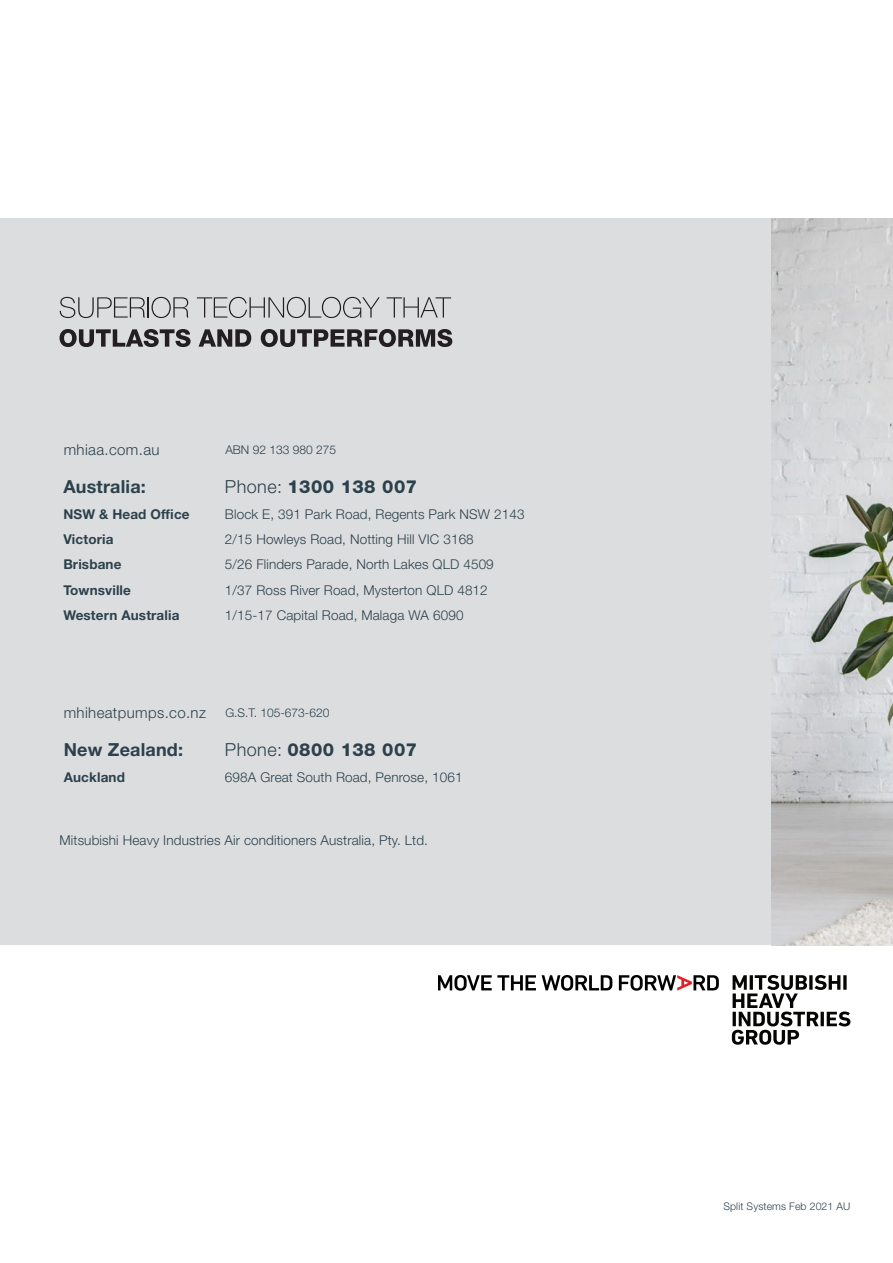
<style>
.page{position:relative;width:893px;height:1263px;background:#fff}
.page>*{position:absolute;margin:0;border:0;box-sizing:border-box;transform-origin:0 0}
._2_table_bodi{font:800 18px "Helvetica Neue LT Std";letter-spacing:.025em;color:#2c414c}
._2_table_bodi-2{font:700 18px "Helvetica Neue LT Std";letter-spacing:.01em;color:#2c414c}
._2_table_bodi-3{font:300 15px "Helvetica Neue LT Std";letter-spacing:.025em;color:#2c414c}
._2_table_bodi-4{font:300 13.5px "Helvetica Neue LT Std";letter-spacing:.01em;color:#2c414c}
._2_table_bodi-5{font:700 13.5px "Helvetica Neue LT Std";letter-spacing:.01em;color:#2c414c}
._2_table_bodi-6{font:300 12px "Helvetica Neue LT Std";color:#2c414c}
._2_table_bodi-7{font:300 10.5px "Helvetica Neue LT Std";letter-spacing:.01em;color:#2c414c}
.s1{font-weight:300}
</style>
<div class="page">
<div style="left:0;top:218px;width:780px;height:727px;background:#dcdddf"></div>
<img style="left:772px;top:218px;width:121px;height:727px">
<svg style="left:60px;top:297px;width:129px;height:21px"></svg>
<svg style="left:197px;top:297px;width:183px;height:21px"></svg>
<svg style="left:387px;top:297px;width:64px;height:21px"></svg>
<svg style="left:60px;top:329px;width:131px;height:18px"></svg>
<svg style="left:199px;top:329px;width:52px;height:18px"></svg>
<svg style="left:261px;top:329px;width:191px;height:18px"></svg>
<svg style="left:732px;top:975px;width:118px;height:70px"></svg>
<svg style="left:438px;top:975px;width:98px;height:16px"></svg>
<svg style="left:542px;top:975px;width:70px;height:16px"></svg>
<svg style="left:619px;top:975px;width:100px;height:16px"></svg>
<p class="_2_table_bodi-3" style="left:64px;top:440px;width:97px">mhiaa.com.au</p>
<p class="_2_table_bodi-6" style="left:225px;top:442px;width:112px">ABN 92 133 980 275</p>
<p class="_2_table_bodi-2" style="left:63px;top:475px;width:84px">Australia:</p>
<p class="_2_table_bodi" style="left:225px;top:475px;width:194px"><span class="s1">Phone:</span> 1300 138 007</p>
<p class="_2_table_bodi-5" style="left:63px;top:506px;width:128px">NSW &amp; Head Office</p>
<p class="_2_table_bodi-4" style="left:225px;top:506px;width:301px">Block E, 391 Park Road, Regents Park NSW 2143</p>
<p class="_2_table_bodi-5" style="left:63px;top:531px;width:52px">Victoria</p>
<p class="_2_table_bodi-4" style="left:225px;top:531px;width:250px">2/15 Howleys Road, Notting Hill VIC 3168</p>
<p class="_2_table_bodi-5" style="left:63px;top:556px;width:60px">Brisbane</p>
<p class="_2_table_bodi-4" style="left:225px;top:556px;width:270px">5/26 Flinders Parade, North Lakes QLD 4509</p>
<p class="_2_table_bodi-5" style="left:63px;top:581px;width:69px">Townsville</p>
<p class="_2_table_bodi-4" style="left:225px;top:581px;width:264px">1/37 Ross River Road, Mysterton QLD 4812</p>
<p class="_2_table_bodi-5" style="left:63px;top:606px;width:118px">Western Australia</p>
<p class="_2_table_bodi-4" style="left:225px;top:607px;width:240px">1/15-17 Capital Road, Malaga WA 6090</p>
<p class="_2_table_bodi-3" style="left:64px;top:703px;width:144px">mhiheatpumps.co.nz</p>
<p class="_2_table_bodi-6" style="left:225px;top:705px;width:106px">G.S.T. 105-673-620</p>
<p class="_2_table_bodi-2" style="left:64px;top:738px;width:121px">New Zealand:</p>
<p class="_2_table_bodi" style="left:225px;top:739px;width:194px"><span class="s1">Phone:</span> 0800 138 007</p>
<p class="_2_table_bodi-5" style="left:64px;top:769px;width:63px">Auckland</p>
<p class="_2_table_bodi-4" style="left:225px;top:769px;width:239px">698A Great South Road, Penrose, 1061</p>
<p class="_2_table_bodi-4" style="left:60px;top:832px;width:370px">Mitsubishi Heavy Industries Air conditioners Australia, Pty. Ltd.</p>
<p class="_2_table_bodi-7" style="left:723px;top:1200px;width:128px">Split Systems Feb 2021 AU</p>
</div>
